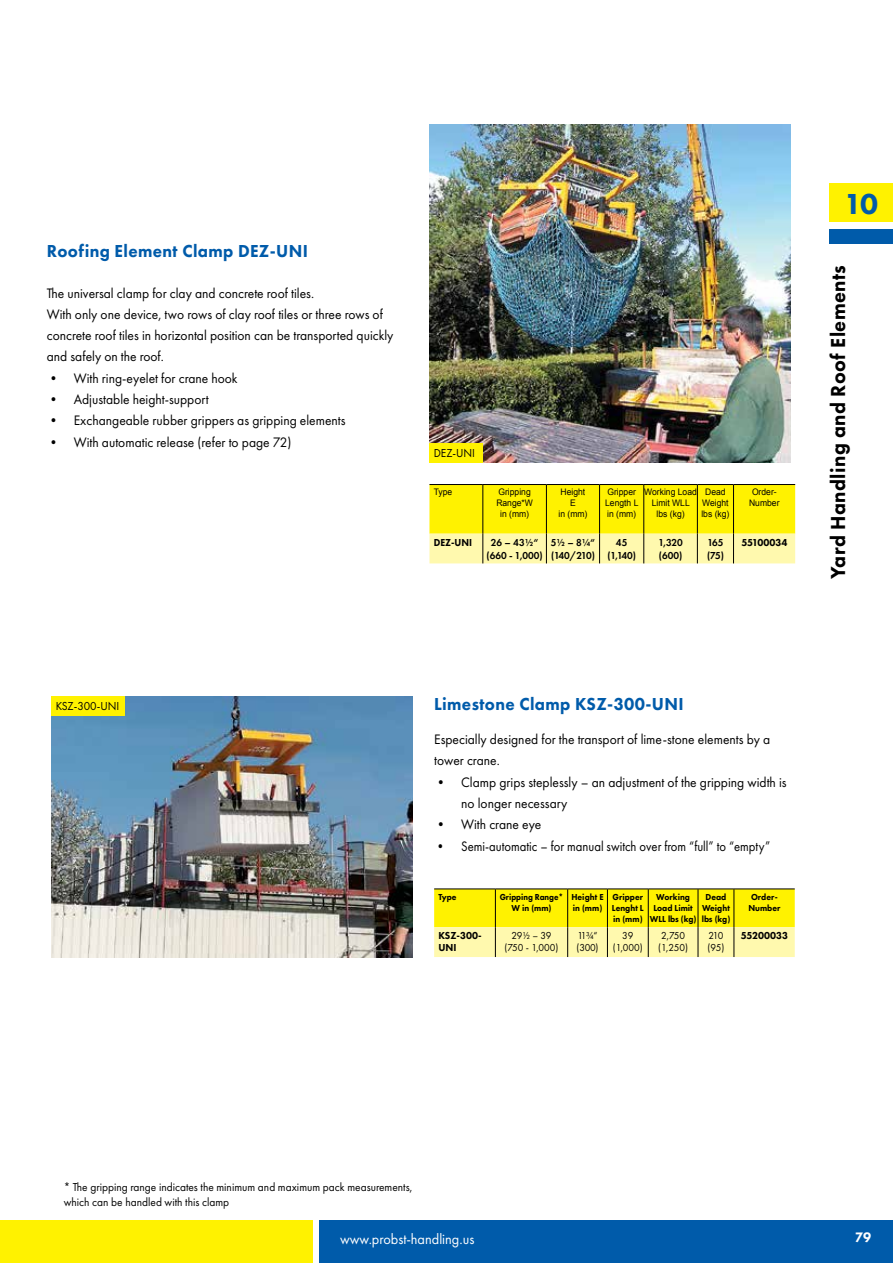
<style>
.page{position:relative;width:893px;height:1263px;background:#fff}
.page>*{position:absolute;margin:0;border:0;box-sizing:border-box;transform-origin:0 0}
.t1{font:800 30px "Futura PT";color:#005baa}
.t2{font:800 21px "Futura PT";letter-spacing:.02em;color:#000;scale:.95 1}
.t3{font:800 18px "Futura PT";letter-spacing:.02em;color:#005baa;scale:.95 1}
.t4{font:15px "Futura PT";color:#fff;scale:.95 1}
.t5{font:14.25px/21.3px "Futura PT";color:#000;scale:.95 1}
.t6{font:14.25px "Futura PT";color:#000;scale:.89 1}
.t7{font:800 14.25px "Futura PT";color:#fff;scale:.95 1}
.t8{font:12px/14.2px "Futura PT";color:#000;scale:.95 1}
.t9{font:600 10.5px/12.6px "Futura PT";color:#000;text-align:center;scale:.95 1}
.t10{font:10.5px/12.6px "Futura PT";letter-spacing:-.03em;color:#000;scale:.95 1}
.t11{font:800 10.5px/12.6px "Futura PT";color:#000;scale:.95 1}
.t12{font:10.5px/12.6px "Futura PT";color:#000;text-align:center;scale:.95 1}
.t13{font:600 10.5px/12.6px "Futura PT";letter-spacing:-.035em;color:#000;scale:.95 1}
.t14{font:800 10.5px "Futura PT";color:#000;scale:.92 1}
.t15{font:9px/10.8px "Arial";color:#000;text-align:center;scale:.95 1}
.t16{font:800 9px/10.8px "Futura PT";color:#000;scale:.95 1}
.t17{font:800 9px/10.8px "Futura PT";color:#000;text-align:center;scale:.91 1}
</style>
<div class="page">
<div style="left:319px;top:1220px;width:574px;height:43px;background:#005baa"></div>
<div style="left:829px;top:183px;width:64px;height:39px;background:#fff200"></div>
<div style="left:829px;top:229px;width:64px;height:15px;background:#005baa"></div>
<div style="left:0;top:1220px;width:313px;height:43px;background:#fff200"></div>
<svg style="left:434px;top:889px;width:361px;height:68px;background:#fcf24c"></svg>
<hr style="left:495px;top:889px;width:1px;height:38px;background:#000">
<hr style="left:567px;top:889px;width:1px;height:38px;background:#000">
<hr style="left:607px;top:889px;width:1px;height:38px;background:#000">
<hr style="left:648px;top:889px;width:1px;height:38px;background:#000">
<hr style="left:698px;top:889px;width:1px;height:38px;background:#000">
<hr style="left:734px;top:889px;width:1px;height:38px;background:#000">
<hr style="left:495px;top:927px;width:1px;height:30px;background:#000">
<hr style="left:567px;top:927px;width:1px;height:30px;background:#000">
<hr style="left:607px;top:927px;width:1px;height:30px;background:#000">
<hr style="left:648px;top:927px;width:1px;height:30px;background:#000">
<hr style="left:698px;top:927px;width:1px;height:30px;background:#000">
<hr style="left:734px;top:927px;width:1px;height:30px;background:#000">
<hr style="left:434px;top:888px;width:61px;height:1px;background:#000">
<hr style="left:495px;top:888px;width:73px;height:1px;background:#000">
<hr style="left:568px;top:888px;width:39px;height:1px;background:#000">
<hr style="left:607px;top:888px;width:41px;height:1px;background:#000">
<hr style="left:648px;top:888px;width:50px;height:1px;background:#000">
<hr style="left:698px;top:888px;width:36px;height:1px;background:#000">
<hr style="left:734px;top:888px;width:61px;height:1px;background:#000">
<img style="left:51px;top:696px;width:362px;height:262px">
<div style="left:51px;top:696px;width:74px;height:19px;background:#fff200"></div>
<svg style="left:429px;top:485px;width:366px;height:78px;background:#faf041"></svg>
<hr style="left:429px;top:484px;width:54px;height:1px;background:#000">
<hr style="left:483px;top:484px;width:63px;height:1px;background:#000">
<hr style="left:546px;top:484px;width:54px;height:1px;background:#000">
<hr style="left:600px;top:484px;width:44px;height:1px;background:#000">
<hr style="left:644px;top:484px;width:53px;height:1px;background:#000">
<hr style="left:697px;top:484px;width:36px;height:1px;background:#000">
<hr style="left:733px;top:484px;width:62px;height:1px;background:#000">
<img style="left:429px;top:125px;width:362px;height:337px">
<div style="left:429px;top:443px;width:54px;height:19px;background:#fff200"></div>
<p class="t3" style="left:47px;top:240px;width:276px">Roofing Element Clamp DEZ-UNI</p>
<p class="t5" style="left:47px;top:282px;width:366px">The universal clamp for clay and concrete roof tiles.<br>With only one device, two rows of clay roof tiles or three rows of concrete roof tiles in horizontal position can be transported quickly and safely on the roof.</p>
<p class="t5" style="left:47px;top:367px;width:202px">• With ring-eyelet for crane hook</p>
<p class="t5" style="left:47px;top:388px;width:172px">• Adjustable height-support</p>
<p class="t5" style="left:47px;top:410px;width:316px">• Exchangeable rubber grippers as gripping elements</p>
<p class="t5" style="left:47px;top:431px;width:259px">• With automatic release (refer to page 72)</p>
<p class="t8" style="left:434px;top:445px;width:45px">DEZ-UNI</p>
<p class="t15" style="left:434px;top:487px;width:21px">Type</p>
<p class="t15" style="left:496px;top:487px;width:40px">Gripping<br>Range*W in (mm)</p>
<p class="t15" style="left:558px;top:487px;width:32px">Height<br>E<br>in (mm)</p>
<p class="t15" style="left:605px;top:487px;width:37px;text-align:left">Gripper<br>Length L in (mm)</p>
<p class="t15" style="left:644px;top:487px;width:57px">Working Load<br>Limit WLL<br>lbs (kg)</p>
<p class="t15" style="left:701px;top:487px;width:31px">Dead<br>Weight lbs (kg)</p>
<p class="t15" style="left:749px;top:487px;width:34px">Order-<br>Number</p>
<p class="t14" style="left:434px;top:536px;width:43px">DEZ-UNI</p>
<p class="t9" style="left:486px;top:536px;width:61px">26 – 43½“ (660 - 1,000)</p>
<p class="t13" style="left:551px;top:536px;width:48px">5½ – 8¼“ (140/210)</p>
<p class="t9" style="left:607px;top:536px;width:32px">45 (1,140)</p>
<p class="t9" style="left:658px;top:536px;width:27px;text-align:left">1,320 (600)</p>
<p class="t9" style="left:707px;top:536px;width:19px;text-align:left">165 (75)</p>
<p class="t11" style="left:741px;top:536px;width:50px">55100034</p>
<h1 class="t1" style="left:844px;top:185px;width:35px">10</h1>
<h2 class="t2" style="left:825px;top:579px;width:332px;rotate:-90deg">Yard Handling and Roof Elements</h2>
<p class="t8" style="left:56px;top:698px;width:68px">KSZ-300-UNI</p>
<p class="t3" style="left:434px;top:693px;width:264px">Limestone Clamp KSZ-300-UNI</p>
<p class="t5" style="left:434px;top:729px;width:355px">Especially designed for the transport of lime-stone elements by a tower crane.</p>
<p class="t5" style="left:461px;top:771px;width:344px;text-indent:-27px">• Clamp grips steplessly – an adjustment of the gripping width is no longer necessary</p>
<p class="t5" style="left:434px;top:814px;width:114px">• With crane eye</p>
<p class="t6" style="left:434px;top:837px;width:379px">• Semi-automatic – for manual switch over from “full” to “empty”</p>
<p class="t16" style="left:438px;top:891px;width:21px">Type</p>
<p class="t17" style="left:500px;top:891px;width:72px">Gripping Range*<br>W in (mm)</p>
<p class="t16" style="left:571px;top:891px;width:35px">Height E in (mm)</p>
<p class="t16" style="left:612px;top:891px;width:35px;text-align:justify">Gripper Lenght L in (mm)</p>
<p class="t16" style="left:650px;top:891px;width:51px;text-align:center">Working<br>Load Limit<br>WLL lbs (kg)</p>
<p class="t16" style="left:702px;top:891px;width:31px;text-align:center">Dead<br>Weight lbs (kg)</p>
<p class="t16" style="left:748px;top:891px;width:35px">Order-<br>Number</p>
<p class="t11" style="left:438px;top:929px;width:47px">KSZ-300-<br>UNI</p>
<p class="t12" style="left:504px;top:929px;width:58px">29½ – 39 (750 - 1,000)</p>
<p class="t10" style="left:577px;top:929px;width:25px">11¾“ (300)</p>
<p class="t10" style="left:613px;top:929px;width:33px;text-align:center">39 (1,000)</p>
<p class="t10" style="left:658px;top:929px;width:33px">2,750 (1,250)</p>
<p class="t10" style="left:708px;top:929px;width:19px">210 (95)</p>
<p class="t11" style="left:741px;top:929px;width:51px">55200033</p>
<p class="t8" style="left:64px;top:1180px;width:368px">* The gripping range indicates the minimum and maximum pack measurements, which can be handled with this clamp</p>
<p class="t4" style="left:340px;top:1230px;width:143px">www.probst-handling.us</p>
<p class="t7" style="left:855px;top:1228px;width:18px">79</p>
</div>
